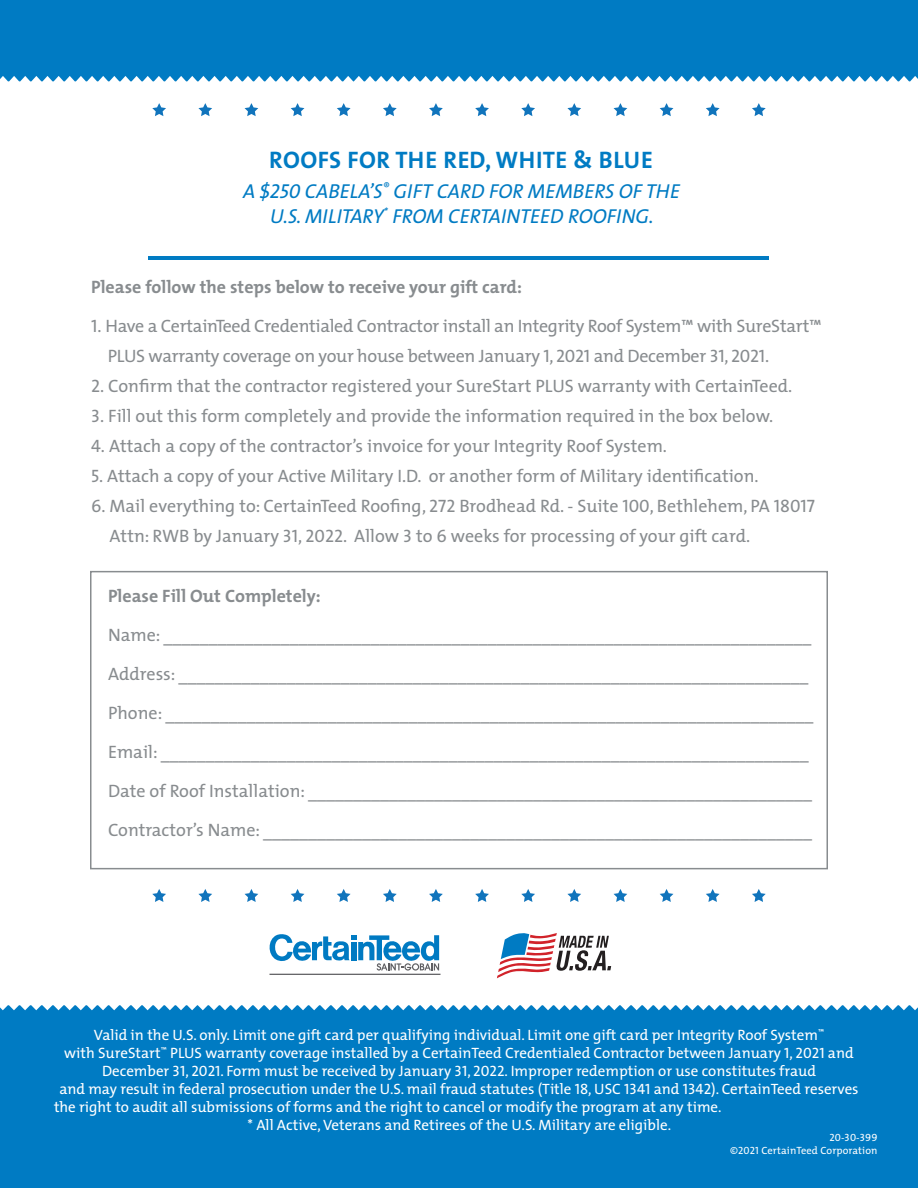
<style>
.page{position:relative;width:918px;height:1188px;background:#fff}
.page>*{position:absolute;margin:0;border:0;box-sizing:border-box;transform-origin:0 0}
.t1{font:700 24px "The Mix";letter-spacing:.015em;color:#007bc3}
.t2{font:italic 20.25px/25.2px "The Mix Caps";color:#007bc3;text-align:center}
.t3{font:18px/39px "The Mix";color:#888c8f}
.t4{font:700 18px "The Mix";color:#888c8f}
.t5{font:15px "The Mix";color:#fff}
.t6{font:10.5px "The Mix";letter-spacing:.01em;color:#fff}
.t7{font:10.5px "The Mix Caps";letter-spacing:.01em;color:#fff}
.s1{font-family:"The Mix Caps"}
</style>
<div class="page">
<hr style="left:148px;top:256px;width:621px;height:4px;background:#007bc3">
<svg style="left:152px;top:889px;width:14px;height:13px"></svg>
<svg style="left:198px;top:889px;width:14px;height:13px"></svg>
<svg style="left:245px;top:889px;width:13px;height:13px"></svg>
<svg style="left:291px;top:889px;width:13px;height:13px"></svg>
<svg style="left:337px;top:889px;width:14px;height:13px"></svg>
<svg style="left:383px;top:889px;width:14px;height:13px"></svg>
<svg style="left:429px;top:889px;width:14px;height:13px"></svg>
<svg style="left:475px;top:889px;width:14px;height:13px"></svg>
<svg style="left:521px;top:889px;width:14px;height:13px"></svg>
<svg style="left:567px;top:889px;width:14px;height:13px"></svg>
<svg style="left:614px;top:889px;width:13px;height:13px"></svg>
<svg style="left:660px;top:889px;width:13px;height:13px"></svg>
<svg style="left:706px;top:889px;width:14px;height:13px"></svg>
<svg style="left:752px;top:889px;width:14px;height:13px"></svg>
<svg style="left:152px;top:103px;width:14px;height:13px"></svg>
<svg style="left:198px;top:103px;width:14px;height:13px"></svg>
<svg style="left:245px;top:103px;width:13px;height:13px"></svg>
<svg style="left:291px;top:103px;width:13px;height:13px"></svg>
<svg style="left:337px;top:103px;width:14px;height:13px"></svg>
<svg style="left:383px;top:103px;width:14px;height:13px"></svg>
<svg style="left:429px;top:103px;width:14px;height:13px"></svg>
<svg style="left:475px;top:103px;width:14px;height:13px"></svg>
<svg style="left:521px;top:103px;width:14px;height:13px"></svg>
<svg style="left:567px;top:103px;width:14px;height:13px"></svg>
<svg style="left:614px;top:103px;width:13px;height:13px"></svg>
<svg style="left:660px;top:103px;width:13px;height:13px"></svg>
<svg style="left:706px;top:103px;width:14px;height:13px"></svg>
<svg style="left:752px;top:103px;width:14px;height:13px"></svg>
<div style="left:90px;top:571px;width:738px;height:298px;border:2px solid #888c8f"></div>
<div style="left:0;top:0;width:918px;height:81px;background:#007bc3"></div>
<svg style="left:497px;top:933px;width:114px;height:45px"></svg>
<svg style="left:269px;top:934px;width:170px;height:37px"></svg>
<hr style="left:269px;top:974px;width:171px;height:1px;background:#5f5f62">
<div style="left:0;top:1005px;width:918px;height:183px;background:#007bc3"></div>
<h1 class="t1" style="left:269px;top:139px;width:385px">ROOFS FOR THE RED, WHITE &amp; BLUE</h1>
<p class="t2" style="left:243px;top:178px;width:439px">A $250 CABELA’S<sup>®</sup> GIFT CARD FOR MEMBERS OF THE<br>U.S. MILITARY<sup>*</sup> FROM CERTAINTEED ROOFING.</p>
<p class="t4" style="left:91px;top:272px;width:432px">Please follow the steps below to receive your gift card:</p>
<p class="t3" style="left:108px;top:311px;width:716px;line-height:30px;text-indent:-17px"><span class="s1">1.</span> Have a CertainTeed Credentialed Contractor install an Integrity Roof System™ with SureStart™<br>PLUS warranty coverage on your house between January <span class="s1">1, 2021</span> and December <span class="s1">31, 2021</span>.</p>
<p class="t3" style="left:91px;top:366px;width:703px"><span class="s1">2.</span> Confirm that the contractor registered your SureStart PLUS warranty with CertainTeed.</p>
<p class="t3" style="left:91px;top:396px;width:683px"><span class="s1">3.</span> Fill out this form completely and provide the information required in the box below.</p>
<p class="t3" style="left:91px;top:426px;width:577px"><span class="s1">4.</span> Attach a copy of the contractor’s invoice for your Integrity Roof System.</p>
<p class="t3" style="left:91px;top:456px;width:669px"><span class="s1">5.</span> Attach a copy of your Active Military I.D. or another form of Military identification.</p>
<p class="t3" style="left:110px;top:491px;width:707px;line-height:30px;text-indent:-18px"><span class="s1">6.</span> Mail everything to: CertainTeed Roofing, <span class="s1">272</span> Brodhead Rd. - Suite <span class="s1">100</span>, Bethlehem, PA <span class="s1">18017<br></span>Attn: RWB by January <span class="s1">31, 2022</span>. Allow <span class="s1">3</span> to <span class="s1">6</span> weeks for processing of your gift card.</p>
<p class="t4" style="left:108px;top:580px;width:214px">Please Fill Out Completely:</p>
<p class="t3" style="left:108px;top:615px;width:707px">Name: ________________________________________________________________________ Address: ______________________________________________________________________ Phone: ________________________________________________________________________ Email: ________________________________________________________________________ Date of Roof Installation: ________________________________________________________ Contractor’s Name: _____________________________________________________________</p>
<p class="t5" style="left:94px;top:1023px;width:732px">Valid in the U.S. only. Limit one gift card per qualifying individual. Limit one gift card per Integrity Roof System<sup>™</sup></p>
<p class="t5" style="left:64px;top:1041px;width:791px">with SureStart<sup>™</sup> PLUS warranty coverage installed by a CertainTeed Credentialed Contractor between January <span class="s1">1, 2021</span> and</p>
<p class="t5" style="left:102px;top:1059px;width:715px">December <span class="s1">31, 2021</span>. Form must be received by January <span class="s1">31</span>, <span class="s1">2022</span>. Improper redemption or use constitutes fraud</p>
<p class="t5" style="left:59px;top:1077px;width:801px">and may result in federal prosecution under the U.S. mail fraud statutes (Title <span class="s1">18</span>, USC <span class="s1">1341</span> and <span class="s1">1342</span>). CertainTeed reserves</p>
<p class="t5" style="left:54px;top:1095px;width:669px">the right to audit all submissions of forms and the right to cancel or modify the program at any time.</p>
<p class="t5" style="left:247px;top:1113px;width:425px">* All Active, Veterans and Retirees of the U.S. Military are eligible.</p>
<p class="t7" style="left:829px;top:1129px;width:50px">20-30-399</p>
<p class="t6" style="left:730px;top:1142px;width:149px"><span class="s1">©2021</span> CertainTeed Corporation</p>
</div>
